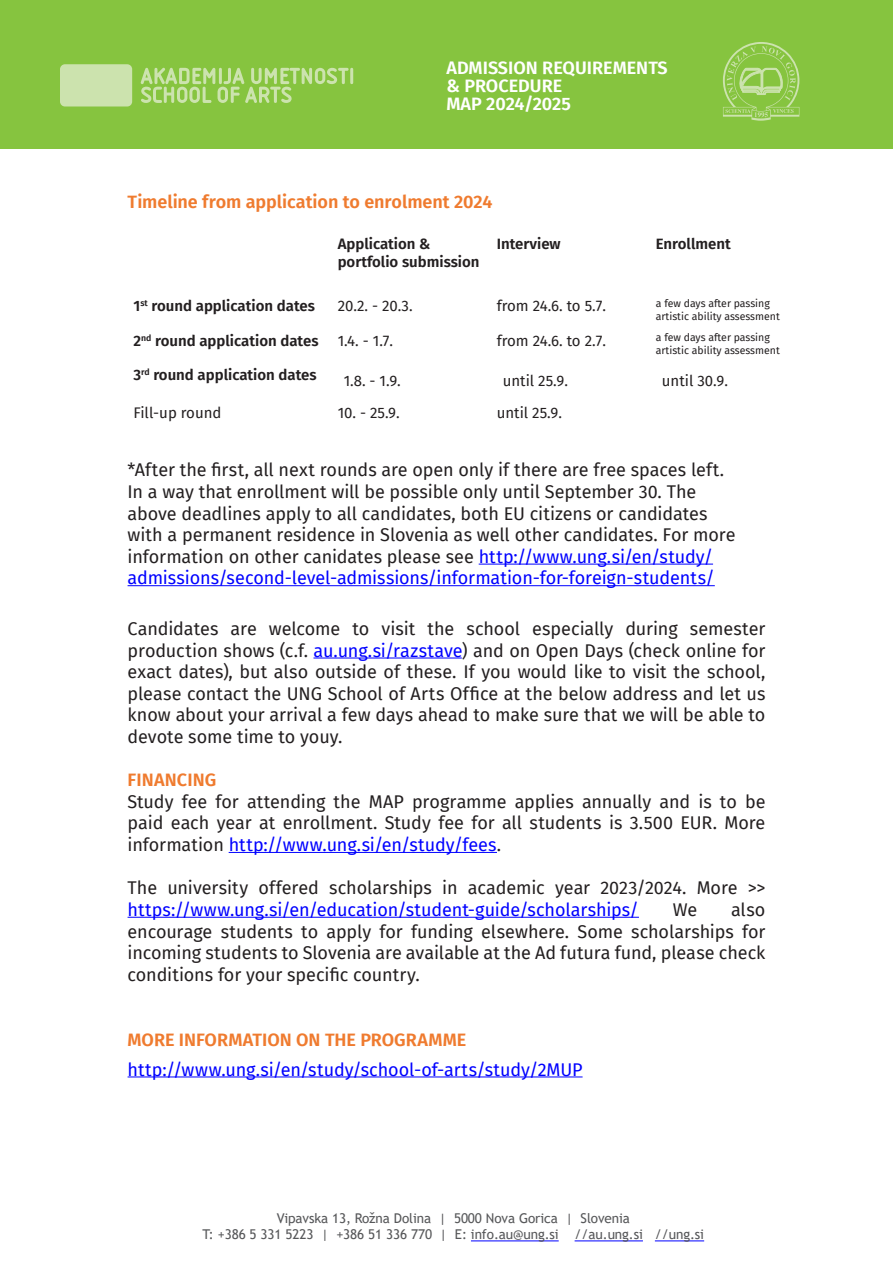
<style>
.page{position:relative;width:893px;height:1263px;background:#fff}
.page>*{position:absolute;margin:0;border:0;box-sizing:border-box;transform-origin:0 0}
.Normal__Web{font:18px/21.6px "Fira Sans";letter-spacing:-.005em;color:#231f20;text-align:justify}
.Normal__Web-2{font:600 18px "Fira Sans";letter-spacing:-.005em;color:#ef7b2f}
.t1{font:18px "Fira Sans";color:#00f}
.t2{font:600 18px/18px "Fira Sans";color:#fff}
.t3{font:600 15px/18px "Fira Sans";color:#231f20}
.t4{font:15px "Fira Sans";color:#231f20}
.t5{font:13.5px/16.2px "Trebuchet MS";letter-spacing:-.005em;color:#57585a;text-align:center}
.t6{font:10.5px/12.6px "Fira Sans";color:#231f20}
.s1{color:#00f}
</style>
<div class="page">
<div style="left:0;top:0;width:893px;height:149px;background:#86c43f"></div>
<svg style="left:723px;top:42px;width:76px;height:79px"></svg>
<div style="left:60px;top:64px;width:72px;height:42px;background:#cce3ae;border-radius:5px"></div>
<svg style="left:141px;top:68px;width:212px;height:35px"></svg>
<hr style="left:471px;top:1240px;width:88px;height:1px;background:#00f">
<hr style="left:575px;top:1240px;width:68px;height:1px;background:#00f">
<hr style="left:655px;top:1240px;width:49px;height:1px;background:#00f">
<hr style="left:479px;top:564px;width:234px;height:1px;background:#00f">
<hr style="left:128px;top:585px;width:587px;height:1px;background:#00f">
<hr style="left:313px;top:657px;width:149px;height:1px;background:#00f">
<hr style="left:229px;top:852px;width:268px;height:1px;background:#00f">
<hr style="left:128px;top:917px;width:511px;height:1px;background:#00f">
<hr style="left:128px;top:1076px;width:455px;height:1px;background:#00f">
<p class="t2" style="left:446px;top:58px;width:223px">ADMISSION REQUIREMENTS &amp; PROCEDURE<br>MAP 2024/2025</p>
<p class="Normal__Web-2" style="left:128px;top:187px;width:366px">Timeline from application to enrolment 2024</p>
<p class="t3" style="left:338px;top:234px;width:143px">Application &amp; portfolio submission</p>
<p class="t3" style="left:497px;top:234px;width:65px">Interview</p>
<p class="t3" style="left:656px;top:234px;width:76px">Enrollment</p>
<p class="t3" style="left:134px;top:296px;width:183px">1<sup>st</sup> round application dates</p>
<p class="t4" style="left:338px;top:295px;width:77px">20.2. - 20.3.</p>
<p class="t4" style="left:497px;top:295px;width:111px">from 24.6. to 5.7.</p>
<p class="t6" style="left:656px;top:297px;width:126px">a few days after passing artistic ability assessment</p>
<p class="t3" style="left:134px;top:331px;width:186px">2<sup>nd</sup> round application dates</p>
<p class="t4" style="left:338px;top:329px;width:57px">1.4. - 1.7.</p>
<p class="t4" style="left:497px;top:329px;width:111px">from 24.6. to 2.7.</p>
<p class="t6" style="left:656px;top:331px;width:126px">a few days after passing artistic ability assessment</p>
<p class="t3" style="left:134px;top:365px;width:185px">3<sup>rd</sup> round application dates</p>
<p class="t4" style="left:344px;top:369px;width:59px">1.8. - 1.9.</p>
<p class="t4" style="left:503px;top:369px;width:67px">until 25.9.</p>
<p class="t4" style="left:662px;top:369px;width:68px">until 30.9.</p>
<p class="t4" style="left:134px;top:402px;width:89px">Fill-up round</p>
<p class="t4" style="left:338px;top:402px;width:64px">10. - 25.9.</p>
<p class="t4" style="left:497px;top:402px;width:67px">until 25.9.</p>
<p class="Normal__Web" style="left:128px;top:459px;width:610px;text-align:left">*After the first, all next rounds are open only if there are free spaces left.<br>In a way that enrollment will be possible only until September 30. The above deadlines apply to all candidates, both EU citizens or candidates with a permanent residence in Slovenia as well other candidates. For more information on other canidates please see <span class="s1">http://www.ung.si/en/study/ admissions/second-level-admissions/information-for-foreign-students/</span></p>
<p class="Normal__Web" style="left:128px;top:617px;width:639px">Candidates are welcome to visit the school especially during semester production shows (c.f. <span class="s1">au.ung.si/razstave</span>) and on Open Days (check online for exact dates), but also outside of these. If you would like to visit the school, please contact the UNG School of Arts Office at the below address and let us know about your arrival a few days ahead to make sure that we will be able to devote some time to youy.</p>
<p class="Normal__Web-2" style="left:128px;top:765px;width:90px">FINANCING</p>
<p class="Normal__Web" style="left:128px;top:790px;width:639px">Study fee for attending the MAP programme applies annually and is to be paid each year at enrollment. Study fee for all students is 3.500 EUR. More information <span class="s1">http://www.ung.si/en/study/fees</span>.</p>
<p class="Normal__Web" style="left:128px;top:877px;width:639px">The university offered scholarships in academic year 2023/2024. More &gt;&gt; <span class="s1">https://www.ung.si/en/education/student-guide/scholarships/</span></p>
<p class="Normal__Web" style="left:128px;top:898px;width:639px;text-indent:603px">also encourage students to apply for funding elsewhere. Some scholarships for incoming students to Slovenia are available at the Ad futura fund, please check conditions for your specific country.</p>
<p class="Normal__Web" style="left:673px;top:898px;width:26px">We</p>
<p class="Normal__Web-2" style="left:128px;top:1024px;width:340px">MORE INFORMATION ON THE PROGRAMME</p>
<p class="t1" style="left:128px;top:1056px;width:456px">http://www.ung.si/en/study/school-of-arts/study/2MUP</p>
<p class="t5" style="left:203px;top:1210px;width:503px">Vipavska 13, Rožna Dolina | 5000 Nova Gorica | Slovenia<br>T: +386 5 331 5223 | +386 51 336 770 | E: info.au@ung.si //au.ung.si //ung.si</p>
</div>
